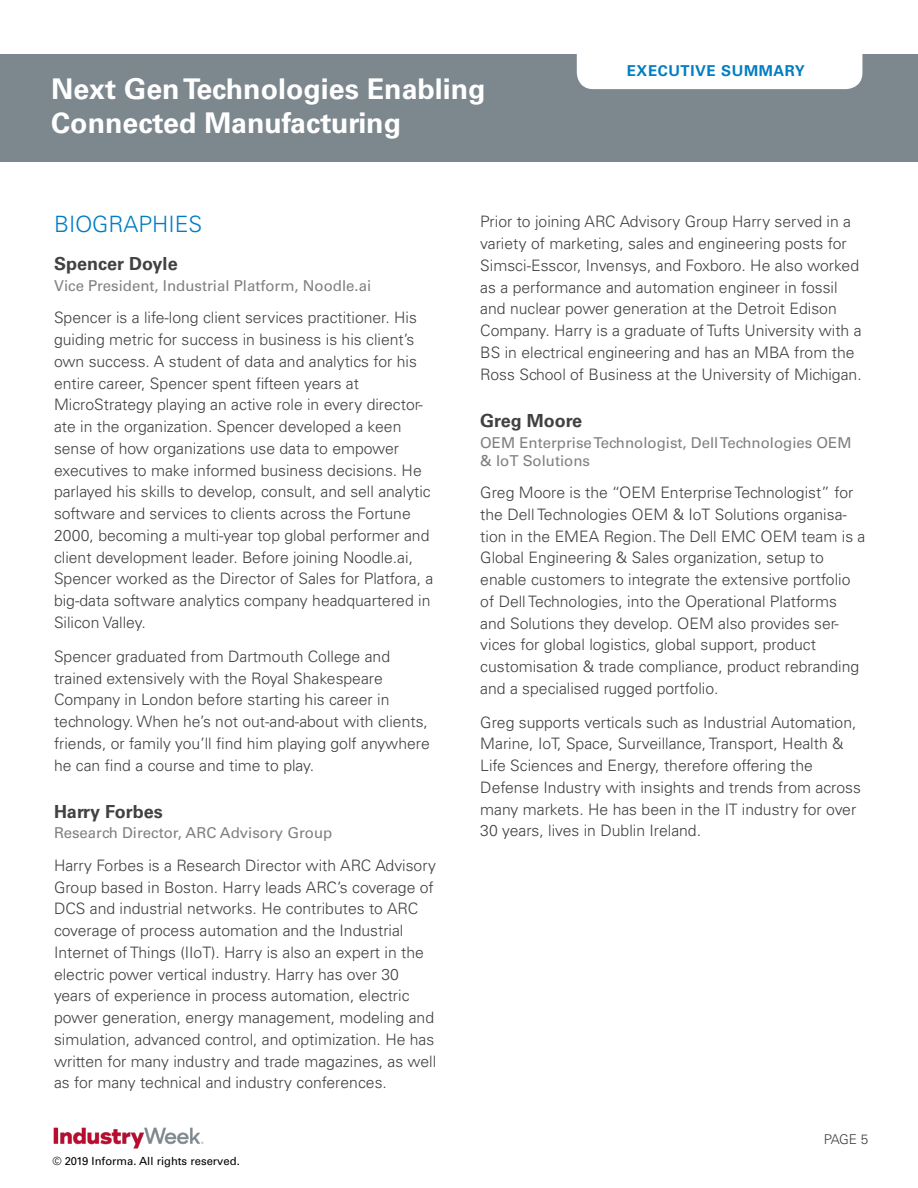
<style>
.page{position:relative;width:918px;height:1188px;background:#fff}
.page>*{position:absolute;margin:0;border:0;box-sizing:border-box;transform-origin:0 0}
.t1{font:700 28.5px/34.2px "Univers LT Std";color:#fff}
.t2{font:300 22.5px "Univers LT Std";color:#007dc3}
.t3{font:700 18px "Univers LT Std";color:#414042}
.t4{font:300 15.75px/21.8px "Univers LT Std";color:#414042}
.t5{font:15px/18px "Univers LT Std";color:#807f83}
.t6{font:700 15px "Univers LT Std";letter-spacing:.04em;color:#007dc3}
.t7{font:300 13.5px "Univers LT Std";color:#414042}
.t8{font:11.25px "Univers LT Std";color:#000}
</style>
<div class="page">
<div style="left:0;top:54px;width:918px;height:108px;background:#7c878e"></div>
<div style="left:577px;top:54px;width:285px;height:35px;background:#fff"></div>
<img style="left:53px;top:1127px;width:151px;height:22px">
<h1 class="t1" style="left:51px;top:72px;width:436px">Next Gen Technologies Enabling<br>Connected Manufacturing</h1>
<p class="t6" style="left:627px;top:62px;width:180px">EXECUTIVE SUMMARY</p>
<h2 class="t2" style="left:54px;top:211px;width:150px">BIOGRAPHIES</h2>
<p class="t3" style="left:54px;top:253px;width:125px">Spencer Doyle</p>
<p class="t5" style="left:54px;top:277px;width:319px">Vice President, Industrial Platform, Noodle.ai</p>
<p class="t4" style="left:54px;top:307px;width:381px">Spencer is a life-long client services practitioner. His guiding metric for success in business is his client’s own success. A student of data and analytics for his entire career, Spencer spent fifteen years at MicroStrategy playing an active role in every director&shy;ate in the organization. Spencer developed a keen sense of how organizations use data to empower executives to make informed business decisions. He parlayed his skills to develop, consult, and sell analytic software and services to clients across the Fortune 2000, becoming a multi-year top global performer and client development leader. Before joining Noodle.ai, Spencer worked as the Director of Sales for Platfora, a big-data software analytics company headquartered in Silicon Valley.</p>
<p class="t4" style="left:54px;top:645px;width:377px">Spencer graduated from Dartmouth College and trained extensively with the Royal Shakespeare Company in London before starting his career in technology. When he’s not out-and-about with clients, friends, or family you’ll find him playing golf anywhere he can find a course and time to play.</p>
<p class="t3" style="left:54px;top:801px;width:110px">Harry Forbes</p>
<p class="t5" style="left:54px;top:824px;width:280px">Research Director, ARC Advisory Group</p>
<p class="t4" style="left:54px;top:855px;width:384px">Harry Forbes is a Research Director with ARC Advisory Group based in Boston. Harry leads ARC’s coverage of DCS and industrial networks. He contributes to ARC coverage of process automation and the Industrial Internet of Things (IIoT). Harry is also an expert in the electric power vertical industry. Harry has over 30 years of experience in process automation, electric power generation, energy management, modeling and simulation, advanced control, and optimization. He has written for many industry and trade magazines, as well as for many technical and industry conferences.</p>
<p class="t8" style="left:53px;top:1154px;width:189px">© 2019 Informa. All rights reserved.</p>
<p class="t4" style="left:480px;top:211px;width:383px">Prior to joining ARC Advisory Group Harry served in a variety of marketing, sales and engineering posts for Simsci-Esscor, Invensys, and Foxboro. He also worked as a performance and automation engineer in fossil and nuclear power generation at the Detroit Edison Company. Harry is a graduate of Tufts University with a BS in electrical engineering and has an MBA from the Ross School of Business at the University of Michigan.</p>
<p class="t3" style="left:480px;top:410px;width:103px">Greg Moore</p>
<p class="t5" style="left:480px;top:433px;width:373px">OEM Enterprise Technologist, Dell Technologies OEM &amp; IoT Solutions</p>
<p class="t4" style="left:480px;top:482px;width:387px">Greg Moore is the “OEM Enterprise Technologist” for the Dell Technologies OEM &amp; IoT Solutions organisa&shy;tion in the EMEA Region. The Dell EMC OEM team is a Global Engineering &amp; Sales organization, setup to enable customers to integrate the extensive portfolio of Dell Technologies, into the Operational Platforms and Solutions they develop. OEM also provides ser&shy;vices for global logistics, global support, product customisation &amp; trade compliance, product rebranding and a specialised rugged portfolio.</p>
<p class="t4" style="left:480px;top:711px;width:382px">Greg supports verticals such as Industrial Automation, Marine, IoT, Space, Surveillance, Transport, Health &amp; Life Sciences and Energy, therefore offering the Defense Industry with insights and trends from across many markets. He has been in the IT industry for over 30 years, lives in Dublin Ireland.</p>
<p class="t7" style="left:824px;top:1132px;width:46px">PAGE 5</p>
</div>
